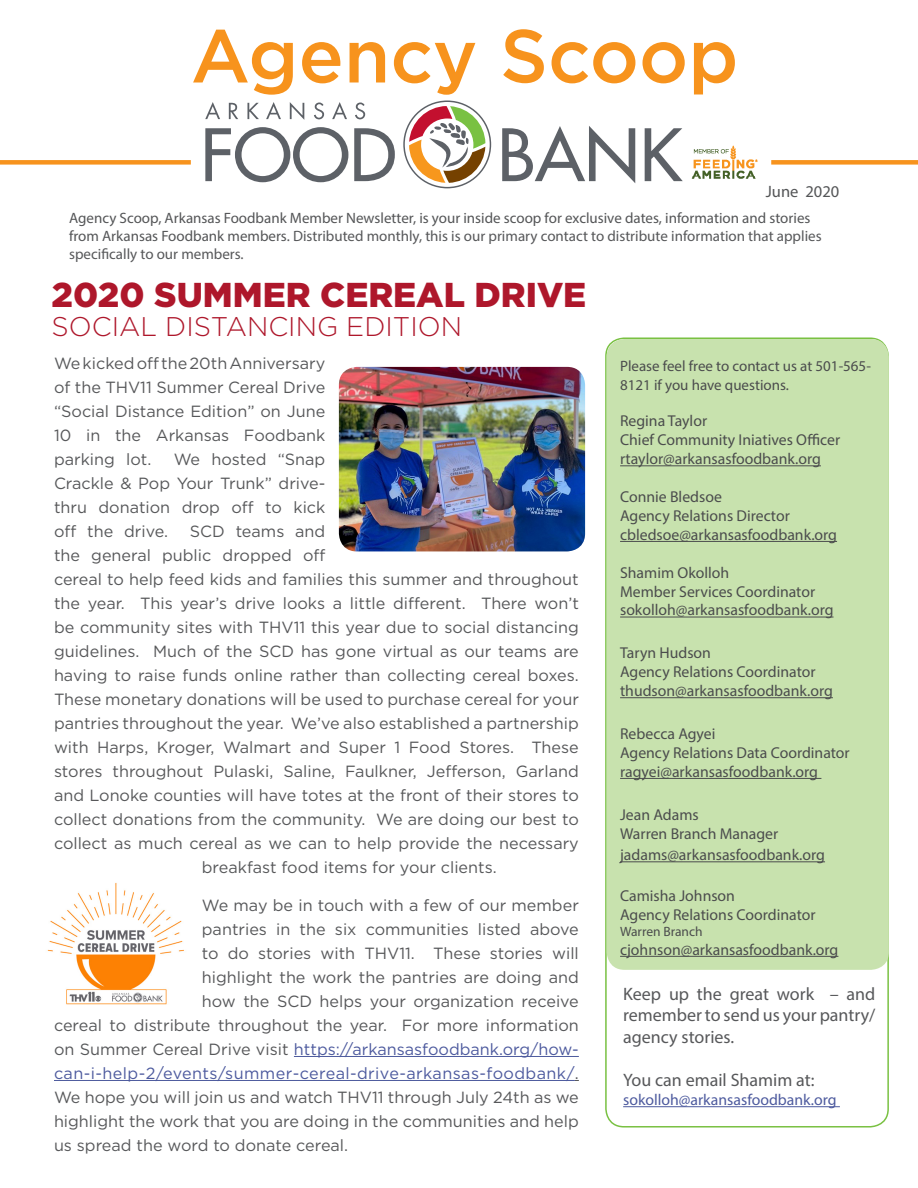
<style>
.page{position:relative;width:918px;height:1188px;background:#fff}
.page>*{position:absolute;margin:0;border:0;box-sizing:border-box;transform-origin:0 0}
.t1{font:500 75px "Gotham";color:#f7931d}
.t2{font:900 34.5px "Gotham";color:#ae172b}
.t3{font:300 27px "Gotham";color:#ae172b}
.t4{font:18px/21.6px "Myriad Pro";color:#57585a;text-align:justify}
.t5{font:16.5px "Myriad Pro";color:#545557}
.t6{font:16.2px/24px "Gotham";color:#57585a;text-align:justify}
.t7{font:16.2px "Gotham";letter-spacing:.025em;color:#4d5a9e}
.t8{font:16.2px "Gotham";color:#4d5a9e}
.t9{font:15.75px "Myriad Pro";color:#4b4c4d}
.t10{font:15.75px "Myriad Pro";color:#4d5a9e}
.t11{font:15px/18px "Myriad Pro";color:#545557}
.t12{font:15px/18.9px "Myriad Pro";color:#4b4c4d}
.t13{font:13.5px "Myriad Pro";color:#4b4c4d}
.s1{color:#57585a}
</style>
<div class="page">
<hr style="left:294px;top:1056px;width:285px;height:1px;background:#4d5a9e">
<hr style="left:54px;top:1080px;width:521px;height:1px;background:#4d5a9e">
<div style="left:0;top:160px;width:191px;height:5px;background:#f7931d"></div>
<div style="left:771px;top:160px;width:147px;height:5px;background:#f7931d"></div>
<div style="left:607px;top:339px;width:282px;height:631px;background:#c8e2ae;border-radius:18px"></div>
<hr style="left:620px;top:465px;width:201px;height:1px;background:#4b4c4d">
<hr style="left:620px;top:541px;width:217px;height:1px;background:#4b4c4d">
<hr style="left:620px;top:617px;width:214px;height:1px;background:#4b4c4d">
<hr style="left:620px;top:697px;width:213px;height:1px;background:#4b4c4d">
<hr style="left:620px;top:778px;width:201px;height:1px;background:#4b4c4d">
<hr style="left:620px;top:861px;width:205px;height:1px;background:#4b4c4d">
<hr style="left:620px;top:956px;width:218px;height:1px;background:#4b4c4d">
<svg style="left:205px;top:127px;width:143px;height:55px"></svg>
<svg style="left:354px;top:128px;width:41px;height:53px"></svg>
<svg style="left:502px;top:126px;width:133px;height:57px"></svg>
<svg style="left:645px;top:128px;width:38px;height:53px"></svg>
<svg style="left:205px;top:102px;width:15px;height:17px"></svg>
<svg style="left:229px;top:103px;width:9px;height:16px"></svg>
<svg style="left:247px;top:103px;width:12px;height:16px"></svg>
<svg style="left:266px;top:102px;width:15px;height:17px"></svg>
<svg style="left:290px;top:102px;width:14px;height:18px"></svg>
<svg style="left:314px;top:103px;width:10px;height:16px"></svg>
<svg style="left:332px;top:102px;width:15px;height:17px"></svg>
<svg style="left:355px;top:103px;width:10px;height:16px"></svg>
<svg style="left:403px;top:100px;width:88px;height:88px"></svg>
<img style="left:691px;top:145px;width:67px;height:34px">
<hr style="left:623px;top:1106px;width:217px;height:1px;background:#4d5a9e">
<img style="left:47px;top:883px;width:137px;height:122px">
<img style="left:339px;top:367px;width:246px;height:184px">
<p class="t1" style="left:191px;top:7px;width:549px">Agency Scoop</p>
<p class="t5" style="left:766px;top:181px;width:75px">June 2020</p>
<p class="t11" style="left:69px;top:209px;width:754px">Agency Scoop, Arkansas Foodbank Member Newsletter, is your inside scoop for exclusive dates, information and stories from Arkansas Foodbank members. <span class="s1">Distributed monthly, this is our primary contact to distribute information that applies specifically to our members.</span></p>
<p class="t2" style="left:52px;top:271px;width:536px">2020 SUMMER CEREAL DRIVE</p>
<p class="t3" style="left:52px;top:309px;width:412px">SOCIAL DISTANCING EDITION</p>
<p class="t6" style="left:54px;top:351px;width:273px">We kicked off the 20th Anniversary of the THV11 Summer Cereal Drive “Social Distance Edition” on June 10 in the Arkansas Foodbank parking lot.</p>
<p class="t6" style="left:54px;top:447px;width:273px;text-indent:120px">We hosted “Snap Crackle &amp; Pop Your Trunk” drive&shy;thru donation drop off to kick off the drive.</p>
<p class="t6" style="left:190px;top:519px;width:137px">SCD teams and</p>
<p class="t6" style="left:54px;top:543px;width:273px">the general public dropped off</p>
<p class="t6" style="left:54px;top:567px;width:526px">cereal to help feed kids and families this summer and throughout</p>
<p class="t6" style="left:54px;top:591px;width:526px">the year. This year’s drive looks a little different. There won’t</p>
<p class="t6" style="left:54px;top:615px;width:526px">be community sites with THV11 this year due to social distancing</p>
<p class="t6" style="left:54px;top:639px;width:526px">guidelines. Much of the SCD has gone virtual as our teams are</p>
<p class="t6" style="left:54px;top:663px;width:526px">having to raise funds online rather than collecting cereal boxes.</p>
<p class="t6" style="left:54px;top:687px;width:526px">These monetary donations will be used to purchase cereal for your</p>
<p class="t6" style="left:54px;top:711px;width:526px">pantries throughout the year. We’ve also established a partnership</p>
<p class="t6" style="left:54px;top:735px;width:526px">with Harps, Kroger, Walmart and Super 1 Food Stores. These</p>
<p class="t6" style="left:54px;top:759px;width:526px">stores throughout Pulaski, Saline, Faulkner, Jefferson, Garland</p>
<p class="t6" style="left:54px;top:783px;width:526px">and Lonoke counties will have totes at the front of their stores to</p>
<p class="t6" style="left:54px;top:807px;width:526px">collect donations from the community. We are doing our best to</p>
<p class="t6" style="left:54px;top:831px;width:526px">collect as much cereal as we can to help provide the necessary</p>
<p class="t6" style="left:202px;top:855px;width:296px">breakfast food items for your clients.</p>
<p class="t6" style="left:202px;top:893px;width:378px">We may be in touch with a few of our member</p>
<p class="t6" style="left:202px;top:917px;width:379px">pantries in the six communities listed above</p>
<p class="t6" style="left:202px;top:941px;width:378px">to do stories with THV11. These stories will</p>
<p class="t6" style="left:202px;top:965px;width:378px">highlight the work the pantries are doing and</p>
<p class="t6" style="left:202px;top:989px;width:378px">how the SCD helps your organization receive</p>
<p class="t6" style="left:54px;top:1013px;width:526px">cereal to distribute throughout the year. For more information</p>
<p class="t8" style="left:54px;top:1039px;width:526px"><span class="s1">on Summer Cereal Drive visit</span> https://arkansasfoodbank.org/how-</p>
<p class="t7" style="left:54px;top:1063px;width:526px">can-i-help-2/events/summer-cereal-drive-arkansas-foodbank/<span class="s1">.</span></p>
<p class="t6" style="left:54px;top:1085px;width:526px">We hope you will join us and watch THV11 through July 24th as we</p>
<p class="t6" style="left:54px;top:1109px;width:526px">highlight the work that you are doing in the communities and help</p>
<p class="t6" style="left:54px;top:1133px;width:296px">us spread the word to donate cereal.</p>
<p class="t12" style="left:620px;top:356px;width:252px">Please feel free to contact us at 501-565-<br>8121 if you have questions.</p>
<p class="t9" style="left:620px;top:411px;width:89px">Regina Taylor</p>
<p class="t9" style="left:620px;top:430px;width:222px">Chief Community Iniatives Officer</p>
<p class="t9" style="left:620px;top:449px;width:202px">rtaylor@arkansasfoodbank.org</p>
<p class="t9" style="left:620px;top:487px;width:103px">Connie Bledsoe</p>
<p class="t9" style="left:620px;top:506px;width:171px">Agency Relations Director</p>
<p class="t9" style="left:620px;top:525px;width:218px">cbledsoe@arkansasfoodbank.org</p>
<p class="t9" style="left:620px;top:563px;width:111px">Shamim Okolloh</p>
<p class="t9" style="left:620px;top:582px;width:197px">Member Services Coordinator</p>
<p class="t9" style="left:620px;top:600px;width:215px">sokolloh@arkansasfoodbank.org</p>
<p class="t9" style="left:620px;top:643px;width:92px">Taryn Hudson</p>
<p class="t9" style="left:620px;top:662px;width:197px">Agency Relations Coordinator</p>
<p class="t9" style="left:620px;top:681px;width:214px">thudson@arkansasfoodbank.org</p>
<p class="t9" style="left:620px;top:724px;width:97px">Rebecca Agyei</p>
<p class="t9" style="left:620px;top:743px;width:231px">Agency Relations Data Coordinator</p>
<p class="t9" style="left:620px;top:762px;width:199px">ragyei@arkansasfoodbank.org</p>
<p class="t9" style="left:620px;top:805px;width:80px">Jean Adams</p>
<p class="t9" style="left:620px;top:824px;width:160px">Warren Branch Manager</p>
<p class="t9" style="left:620px;top:845px;width:206px">jadams@arkansasfoodbank.org</p>
<p class="t9" style="left:620px;top:886px;width:116px">Camisha Johnson</p>
<p class="t9" style="left:620px;top:905px;width:197px">Agency Relations Coordinator</p>
<p class="t13" style="left:620px;top:923px;width:84px">Warren Branch</p>
<p class="t9" style="left:620px;top:940px;width:220px">cjohnson@arkansasfoodbank.org</p>
<p class="t4" style="left:623px;top:983px;width:254px">Keep up the great work – and remember to send us your pantry/ agency stories.</p>
<p class="t4" style="left:623px;top:1069px;width:193px">You can email Shamim at:</p>
<p class="t10" style="left:623px;top:1090px;width:215px">sokolloh@arkansasfoodbank.org</p>
</div>
